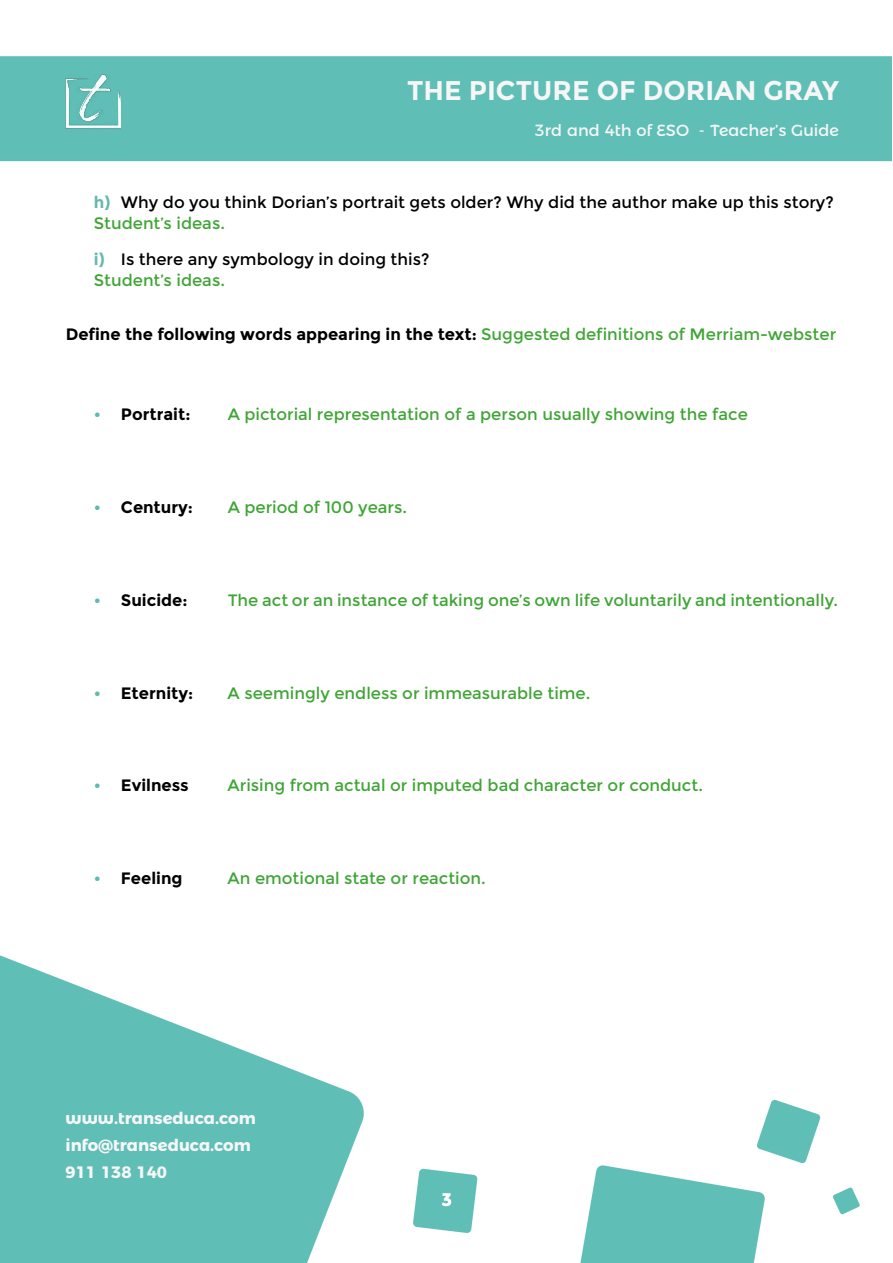
<style>
.page{position:relative;width:893px;height:1263px;background:#fff}
.page>*{position:absolute;margin:0;border:0;box-sizing:border-box;transform-origin:0 0}
.t1{font:700 27px "Montserrat";color:#f6f6f6}
.t2{font:700 18px "Montserrat";color:#fff}
.t3{font:16.5px "Montserrat";color:#3fa535}
.t4{font:16.5px/21px "Montserrat";color:#000}
.t5{font:700 16.5px "Montserrat";color:#000}
.t6{font:700 16.5px/27px "Montserrat Alternates";color:#f6f6f6}
.t7{font:16.2px "Montserrat Alternates";color:#f6f6f6}
.s1{font-weight:700;color:#62b9af}
.s2{color:#3fa535}
.s3{font-weight:400;color:#3fa535}
.s4{color:#62b9af}
</style>
<div class="page">
<img style="left:0;top:56px;width:892px;height:1207px">
<img style="left:66px;top:74px;width:55px;height:66px">
<h1 class="t1" style="left:407px;top:75px;width:433px">THE PICTURE OF DORIAN GRAY</h1>
<p class="t7" style="left:535px;top:118px;width:306px">3rd and 4th of ESO - Teacher’s Guide</p>
<p class="t4" style="left:94px;top:192px;width:741px"><span class="s1">h)</span> Why do you think Dorian’s portrait gets older? Why did the author make up this story?<br><span class="s2">Student’s ideas.</span></p>
<p class="t4" style="left:94px;top:249px;width:337px"><span class="s1">i)</span> Is there any symbology in doing this?<br><span class="s2">Student’s ideas.</span></p>
<p class="t5" style="left:66px;top:325px;width:772px">Define the following words appearing in the text: <span class="s3">Suggested definitions of Merriam-webster</span></p>
<p class="t5" style="left:94px;top:405px;width:98px"><span class="s4">•</span> Portrait:</p>
<p class="t3" style="left:228px;top:405px;width:522px">A pictorial representation of a person usually showing the face</p>
<p class="t5" style="left:94px;top:497px;width:101px"><span class="s4">•</span> Century:</p>
<p class="t3" style="left:228px;top:498px;width:181px">A period of 100 years.</p>
<p class="t5" style="left:94px;top:590px;width:95px"><span class="s4">•</span> Suicide:</p>
<p class="t3" style="left:228px;top:591px;width:612px">The act or an instance of taking one’s own life voluntarily and intentionally.</p>
<p class="t5" style="left:94px;top:683px;width:101px"><span class="s4">•</span> Eternity:</p>
<p class="t3" style="left:228px;top:684px;width:364px">A seemingly endless or immeasurable time.</p>
<p class="t5" style="left:94px;top:776px;width:96px"><span class="s4">•</span> Evilness</p>
<p class="t3" style="left:228px;top:776px;width:477px">Arising from actual or imputed bad character or conduct.</p>
<p class="t5" style="left:94px;top:869px;width:90px"><span class="s4">•</span> Feeling</p>
<p class="t3" style="left:228px;top:869px;width:260px">An emotional state or reaction.</p>
<p class="t6" style="left:66px;top:1103px;width:192px">www.transeduca.com info@transeduca.com<br>911 138 140</p>
<p class="t2" style="left:441px;top:1189px;width:12px">3</p>
</div>
